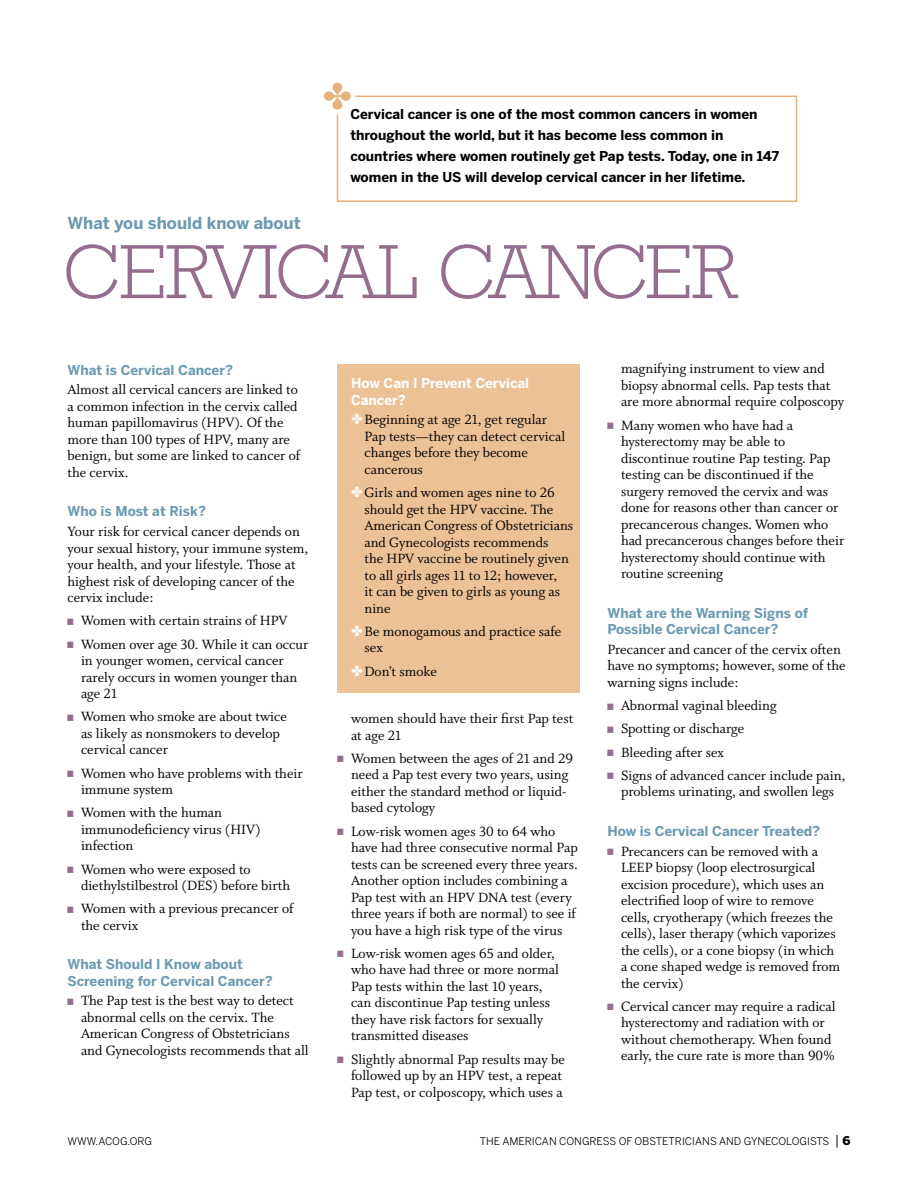
<style>
.page{position:relative;width:918px;height:1188px;background:#fff}
.page>*{position:absolute;margin:0;border:0;box-sizing:border-box;transform-origin:0 0}
.t1{font:300 78px "Rockwell";letter-spacing:-.015em;color:#956e8e}
.t2{font:700 16.5px "Benton Sans";color:#6c9ab1}
.t3{font:15px/16.5px "Whitman Roman LF";color:#000}
.t4{font:700 13.5px/21px "Benton Sans";color:#000}
.t5{font:700 13.5px/16.5px "Benton Sans";color:#6c9ab1}
.t6{font:700 13.5px/16.5px "Benton Sans";color:#fff}
.t7{font:10.5px "Benton Sans";color:#000}
.s1{font-size:13.5px}
.s2{font-weight:900;font-size:12px}
</style>
<div class="page">
<div style="left:338px;top:364px;width:242px;height:328px;background:#ecc195"></div>
<svg style="left:336px;top:95px;width:462px;height:107px"></svg>
<svg style="left:336px;top:95px;width:15px;height:15px"></svg>
<p class="t2" style="left:68px;top:213px;width:235px">What you should know about</p>
<p class="t4" style="left:350px;top:104px;width:430px">Cervical cancer is one of the most common cancers in women throughout the world, but it has become less common in countries where women routinely get Pap tests. Today, one in 147 women in the US will develop cervical cancer in her lifetime.</p>
<h1 class="t1" style="left:62px;top:227px;width:677px">CERVICAL CANCER</h1>
<p class="t5" style="left:68px;top:361px;width:167px">What is Cervical Cancer?</p>
<p class="t3" style="left:68px;top:382px;width:234px">Almost all cervical cancers are linked to a common infection in the cervix called human papillomavirus (HPV). Of the more than 100 types of HPV, many are benign, but some are linked to cancer of the cervix.</p>
<p class="t5" style="left:68px;top:503px;width:140px">Who is Most at Risk?</p>
<p class="t3" style="left:68px;top:524px;width:242px">Your risk for cervical cancer depends on your sexual history, your immune system, your health, and your lifestyle. Those at highest risk of developing cancer of the cervix include:</p>
<p class="t3" style="left:81px;top:610px;width:229px;line-height:23.2px">Women with certain strains of HPV<br>Women over age 30. While it can occur</p>
<p class="t3" style="left:81px;top:653px;width:218px">in younger women, cervical cancer rarely occurs in women younger than age 21</p>
<p class="t3" style="left:81px;top:709px;width:207px">Women who smoke are about twice as likely as nonsmokers to develop cervical cancer</p>
<p class="t3" style="left:81px;top:766px;width:223px">Women who have problems with their immune system</p>
<p class="t3" style="left:81px;top:805px;width:181px">Women with the human immunodeficiency virus (HIV) infection</p>
<p class="t3" style="left:81px;top:862px;width:211px">Women who were exposed to diethylstilbestrol (DES) before birth</p>
<p class="t3" style="left:81px;top:901px;width:214px">Women with a previous precancer of the cervix</p>
<p class="t5" style="left:68px;top:956px;width:207px">What Should I Know about<br>Screening for Cervical Cancer?</p>
<p class="t3" style="left:81px;top:994px;width:229px">The Pap test is the best way to detect abnormal cells on the cervix. The American Congress of Obstetricians and Gynecologists recommends that all</p>
<p class="t6" style="left:351px;top:375px;width:180px">How Can I Prevent Cervical<br>Cancer?</p>
<p class="t3" style="left:364px;top:412px;width:202px">Beginning at age 21, get regular<br>Pap tests—they can detect cervical changes before they become cancerous</p>
<p class="t3" style="left:364px;top:485px;width:210px">Girls and women ages nine to 26 should get the HPV vaccine. The<br>American Congress of Obstetricians and Gynecologists recommends<br>the HPV vaccine be routinely given to all girls ages 11 to 12; however,<br>it can be given to girls as young as nine</p>
<p class="t3" style="left:364px;top:624px;width:198px">Be monogamous and practice safe sex</p>
<p class="t3" style="left:364px;top:664px;width:74px">Don’t smoke</p>
<p class="t3" style="left:351px;top:711px;width:224px">women should have their first Pap test at age 21</p>
<p class="t3" style="left:351px;top:751px;width:224px">Women between the ages of 21 and 29 need a Pap test every two years, using either the standard method or liquid&shy;based cytology</p>
<p class="t3" style="left:351px;top:824px;width:228px">Low-risk women ages 30 to 64 who have had three consecutive normal Pap tests can be screened every three years.<br>Another option includes combining a Pap test with an HPV DNA test (every three years if both are normal) to see if you have a high risk type of the virus</p>
<p class="t3" style="left:351px;top:946px;width:210px">Low-risk women ages 65 and older, who have had three or more normal<br>Pap tests within the last 10 years, can discontinue Pap testing unless they have risk factors for sexually transmitted diseases</p>
<p class="t3" style="left:351px;top:1052px;width:215px">Slightly abnormal Pap results may be followed up by an HPV test, a repeat<br>Pap test, or colposcopy, which uses a</p>
<p class="t3" style="left:621px;top:362px;width:225px">magnifying instrument to view and biopsy abnormal cells. Pap tests that are more abnormal require colposcopy</p>
<p class="t3" style="left:621px;top:418px;width:225px">Many women who have had a hysterectomy may be able to discontinue routine Pap testing. Pap testing can be discontinued if the surgery removed the cervix and was done for reasons other than cancer or precancerous changes. Women who had precancerous changes before their hysterectomy should continue with routine screening</p>
<p class="t5" style="left:608px;top:604px;width:202px">What are the Warning Signs of<br>Possible Cervical Cancer?</p>
<p class="t3" style="left:608px;top:642px;width:240px">Precancer and cancer of the cervix often have no symptoms; however, some of the warning signs include:</p>
<p class="t3" style="left:621px;top:695px;width:226px;line-height:23.2px">Abnormal vaginal bleeding<br>Spotting or discharge<br>Bleeding after sex<br>Signs of advanced cancer include pain,</p>
<p class="t3" style="left:621px;top:784px;width:215px">problems urinating, and swollen legs</p>
<p class="t5" style="left:608px;top:822px;width:214px">How is Cervical Cancer Treated?</p>
<p class="t3" style="left:621px;top:844px;width:221px">Precancers can be removed with a LEEP biopsy (loop electrosurgical excision procedure), which uses an electrified loop of wire to remove cells, cryotherapy (which freezes the cells), laser therapy (which vaporizes the cells), or a cone biopsy (in which a cone shaped wedge is removed from the cervix)</p>
<p class="t3" style="left:621px;top:999px;width:216px">Cervical cancer may require a radical hysterectomy and radiation with or without chemotherapy. When found early, the cure rate is more than 90%</p>
<p class="t7" style="left:68px;top:1135px;width:86px">WWW.ACOG.ORG</p>
<p class="t7" style="left:480px;top:1135px;width:372px">THE AMERICAN CONGRESS OF OBSTETRICIANS AND GYNECOLOGISTS <span class="s1">|</span> <span class="s2">6</span></p>
</div>
